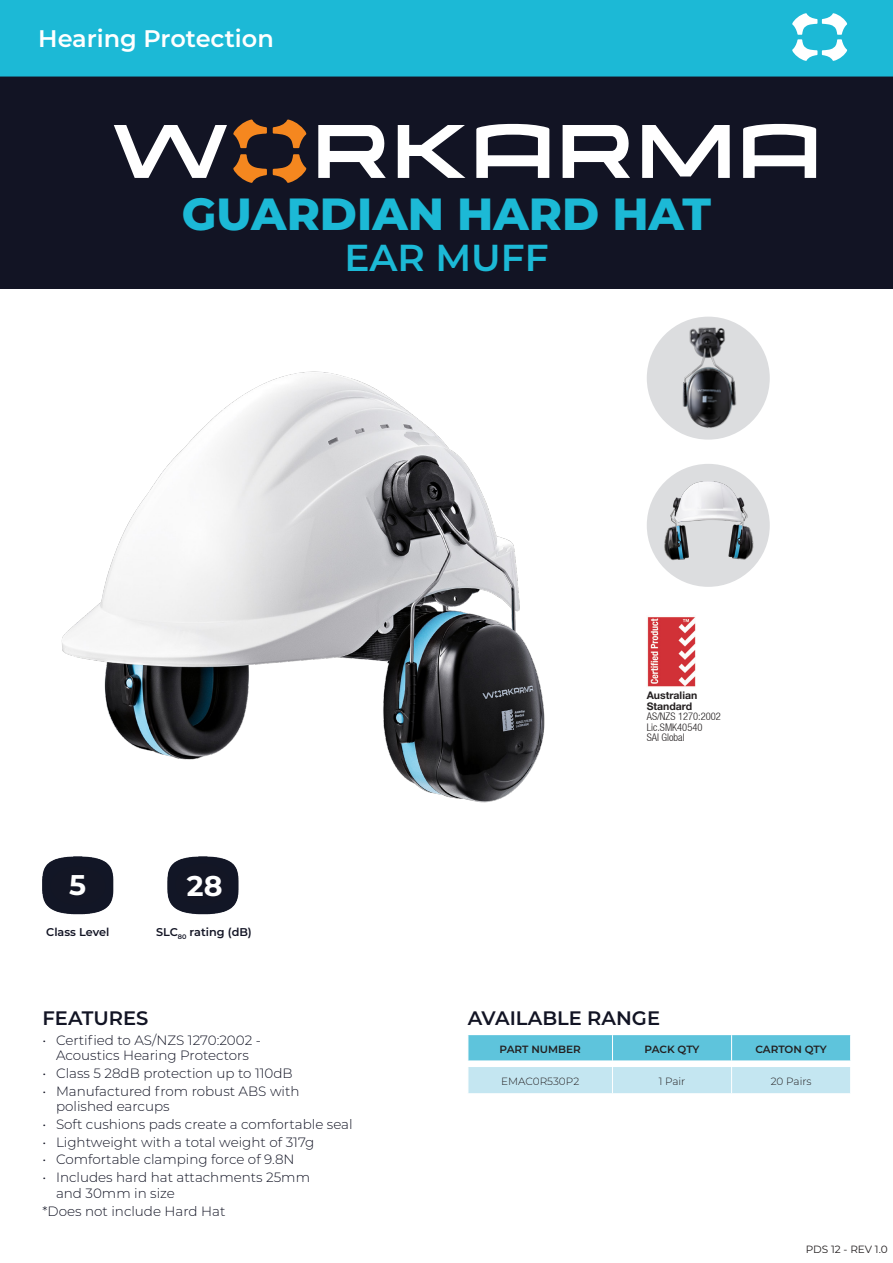
<style>
.page{position:relative;width:893px;height:1263px;background:#fff}
.page>*{position:absolute;margin:0;border:0;box-sizing:border-box;transform-origin:0 0}
.t1{font:800 45px "Montserrat";color:#1cb9d6}
.t2{font:600 37.5px "Montserrat";color:#1cb9d6}
.Body_Page_2{font:700 28.5px "Montserrat";color:#fff}
.t3{font:600 24px "Montserrat";color:#fff}
.t4{font:600 19.5px "Montserrat";color:#121424}
.Bullets{font:300 13.5px/15.6px "Montserrat";color:#121424}
.Lens_Icon_Text{font:600 11.25px "Montserrat";color:#121424}
.t5{font:300 condensed 10.5px "Helvetica Neue LT";color:#231f20}
.t6{font:600 10.5px "Montserrat";letter-spacing:-.01em;color:#231f20}
.t7{font:300 10.5px "Montserrat";color:#231f20}
.t8{font:700 10.5px "Helvetica Neue";color:#231f20}
.t9{font:10.5px "Montserrat";color:#231f20}
</style>
<div class="page">
<div style="left:0;top:77px;width:893px;height:212px;background:#121424"></div>
<div style="left:0;top:0;width:893px;height:76px;background:#1cb9d6"></div>
<div style="left:0;top:0;width:893px;height:77px;border:2px solid #1cb9d6"></div>
<svg style="left:113px;top:119px;width:703px;height:64px"></svg>
<svg style="left:792px;top:13px;width:55px;height:48px"></svg>
<img style="left:61px;top:371px;width:484px;height:432px">
<svg style="left:468px;top:1035px;width:383px;height:59px;background:#a0dae9"></svg>
<div style="left:647px;top:464px;width:123px;height:123px;background:#dcdddf;border-radius:50%"></div>
<img style="left:660px;top:474px;width:94px;height:101px">
<div style="left:647px;top:317px;width:123px;height:123px;background:#dcdddf;border-radius:50%"></div>
<img style="left:671px;top:319px;width:77px;height:115px">
<img style="left:43px;top:857px;width:196px;height:58px">
<div style="left:50px;top:866px;width:56px;height:39px;background:#131625;border-radius:50%"></div>
<div style="left:175px;top:863px;width:55px;height:42px;background:#131625;border-radius:50%"></div>
<img style="left:647px;top:617px;width:49px;height:70px">
<p class="t3" style="left:38px;top:21px;width:237px">Hearing Protection</p>
<p class="t1" style="left:182px;top:181px;width:531px">GUARDIAN HARD HAT</p>
<p class="t2" style="left:344px;top:231px;width:206px">EAR MUFF</p>
<p class="Body_Page_2" style="left:69px;top:864px;width:18px">5</p>
<p class="Body_Page_2" style="left:187px;top:865px;width:37px">28</p>
<p class="Lens_Icon_Text" style="left:46px;top:924px;width:65px">Class Level</p>
<p class="Lens_Icon_Text" style="left:156px;top:924px;width:97px">SLC<sub>80</sub> rating (dB)</p>
<p class="t4" style="left:43px;top:1005px;width:107px">FEATURES</p>
<p class="Bullets" style="left:43px;top:1032px;width:220px;text-align:center">• Certified to AS/NZS 1270:2002 -<br>Acoustics Hearing Protectors</p>
<p class="Bullets" style="left:43px;top:1065px;width:252px">• Class 5 28dB protection up to 110dB</p>
<p class="Bullets" style="left:56px;top:1083px;width:245px;text-indent:-14px">• Manufactured from robust ABS with polished earcups</p>
<p class="Bullets" style="left:43px;top:1116px;width:312px">• Soft cushions pads create a comfortable seal</p>
<p class="Bullets" style="left:43px;top:1133px;width:273px">• Lightweight with a total weight of 317g</p>
<p class="Bullets" style="left:43px;top:1151px;width:254px">• Comfortable clamping force of 9.8N</p>
<p class="Bullets" style="left:56px;top:1169px;width:256px;text-indent:-14px">• Includes hard hat attachments 25mm and 30mm in size</p>
<p class="Bullets" style="left:43px;top:1203px;width:184px">*Does not include Hard Hat</p>
<p class="t8" style="left:647px;top:689px;width:52px">Australian</p>
<p class="t8" style="left:647px;top:700px;width:47px">Standard</p>
<p class="t5" style="left:647px;top:711px;width:76px">AS/NZS 1270:2002</p>
<p class="t5" style="left:647px;top:721px;width:57px">Lic.SMK40540</p>
<p class="t5" style="left:647px;top:732px;width:39px">SAI Global</p>
<p class="t4" style="left:468px;top:1005px;width:194px">AVAILABLE RANGE</p>
<p class="t6" style="left:500px;top:1042px;width:83px">PART NUMBER</p>
<p class="t6" style="left:645px;top:1042px;width:56px">PACK QTY</p>
<p class="t6" style="left:755px;top:1042px;width:73px">CARTON QTY</p>
<p class="t7" style="left:501px;top:1074px;width:80px">EMAC0R530P2</p>
<p class="t7" style="left:659px;top:1074px;width:28px">1 Pair</p>
<p class="t7" style="left:771px;top:1074px;width:42px">20 Pairs</p>
<p class="t9" style="left:806px;top:1242px;width:84px">PDS 12 - REV 1.0</p>
</div>
